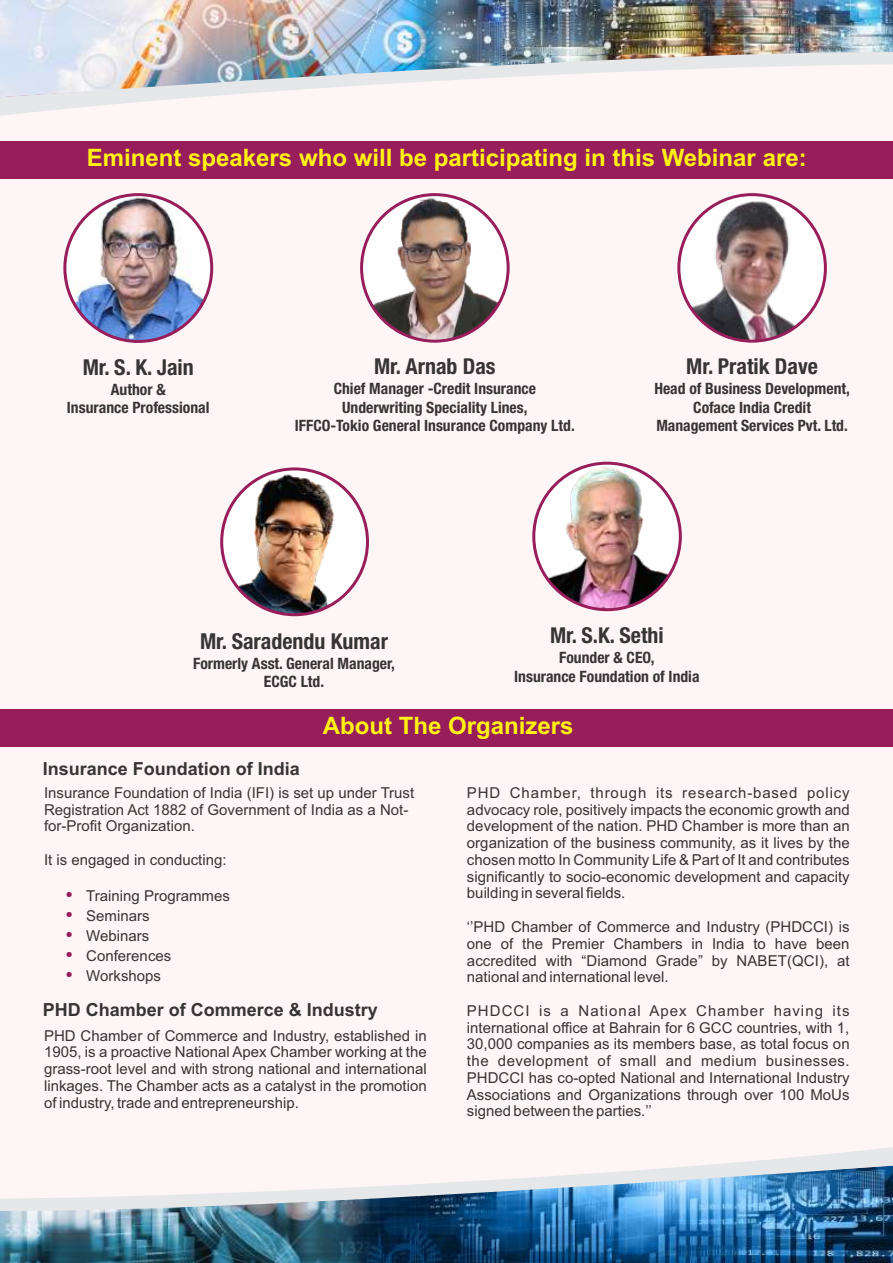
<style>
.page{position:relative;width:893px;height:1263px;background:#fef5f7}
.page>*{position:absolute;margin:0;border:0;box-sizing:border-box;transform-origin:0 0}
.t1{font:700 24px "Arial";color:#fff212}
.t2{font:700 condensed 21.9px "Helvetica Neue LT Com";color:#373435}
.t3{font:700 18px "Arial";color:#373435}
.t4{font:700 condensed 15.6px/18.5px "Helvetica Neue LT Com";color:#373435;text-align:center}
.t5{font:15px/16.8px "Arial";color:#373435;text-align:justify}
</style>
<div class="page">
<div style="left:0;top:141px;width:893px;height:37px;background:#981e5b"></div>
<div style="left:0;top:709px;width:893px;height:37px;background:#981e5b"></div>
<svg style="left:222px;top:469px;width:145px;height:146px"></svg>
<img style="left:236px;top:471px;width:125px;height:144px">
<div style="left:220px;top:467px;width:149px;height:149px;border:3px solid #981e5b;border-radius:50%"></div>
<img style="left:537px;top:466px;width:143px;height:144px">
<div style="left:532px;top:462px;width:150px;height:149px;border:3px solid #981e5b;border-radius:50%"></div>
<img style="left:65px;top:195px;width:147px;height:146px;border-radius:50%">
<div style="left:63px;top:193px;width:150px;height:150px;border:3px solid #981e5b;border-radius:50%"></div>
<svg style="left:362px;top:195px;width:146px;height:146px"></svg>
<img style="left:372px;top:195px;width:129px;height:146px">
<div style="left:360px;top:193px;width:150px;height:150px;border:3px solid #981e5b;border-radius:50%"></div>
<img style="left:679px;top:201px;width:146px;height:140px">
<div style="left:677px;top:193px;width:150px;height:150px;border:3px solid #981e5b;border-radius:50%"></div>
<img style="left:0;top:0;width:411px;height:51px">
<img style="left:411px;top:0;width:482px;height:51px">
<img style="left:0;top:51px;width:893px;height:65px">
<img style="left:0;top:1212px;width:321px;height:51px">
<img style="left:321px;top:1212px;width:572px;height:51px">
<svg style="left:0;top:1147px;width:893px;height:65px"></svg>
<h1 class="t1" style="left:87px;top:148px;width:721px">Eminent speakers who will be participating in this Webinar are:</h1>
<h2 class="t2" style="left:83px;top:359px;width:113px">Mr. S. K. Jain</h2>
<p class="t4" style="left:67px;top:382px;width:144px">Author &amp;<br>Insurance Professional</p>
<h2 class="t2" style="left:374px;top:359px;width:123px">Mr. Arnab Das</h2>
<p class="t4" style="left:295px;top:382px;width:281px">Chief Manager -Credit Insurance<br>Underwriting Speciality Lines,<br>IFFCO-Tokio General Insurance Company Ltd.</p>
<h2 class="t2" style="left:686px;top:359px;width:133px">Mr. Pratik Dave</h2>
<p class="t4" style="left:654px;top:382px;width:197px">Head of Business Development,<br>Coface India Credit<br>Management Services Pvt. Ltd.</p>
<h2 class="t2" style="left:200px;top:633px;width:189px">Mr. Saradendu Kumar</h2>
<p class="t4" style="left:193px;top:656px;width:203px">Formerly Asst. General Manager,<br>ECGC Ltd.</p>
<h2 class="t2" style="left:550px;top:627px;width:115px">Mr. S.K. Sethi</h2>
<p class="t4" style="left:514px;top:650px;width:187px">Founder &amp; CEO,<br>Insurance Foundation of India</p>
<h1 class="t1" style="left:323px;top:716px;width:252px">About The Organizers</h1>
<p class="t3" style="left:43px;top:762px;width:259px">Insurance Foundation of India</p>
<p class="t5" style="left:44px;top:786px;width:372px;text-align:left">Insurance Foundation of India (IFI) is set up under Trust<br>Registration Act 1882 of Government of India as a Not&shy;for-Profit Organization.</p>
<p class="t5" style="left:44px;top:853px;width:184px">It is engaged in conducting:</p>
<p class="t5" style="left:86px;top:887px;width:145px;line-height:20px;text-align:left">Training Programmes<br>Seminars<br>Webinars<br>Conferences<br>Workshops</p>
<p class="t3" style="left:43px;top:1003px;width:337px">PHD Chamber of Commerce &amp; Industry</p>
<p class="t5" style="left:44px;top:1028px;width:384px">PHD Chamber of Commerce and Industry, established in 1905, is a proactive National Apex Chamber working at the grass-root level and with strong national and international linkages. The Chamber acts as a catalyst in the promotion of industry, trade and entrepreneurship.</p>
<p class="t5" style="left:467px;top:786px;width:384px">PHD Chamber, through its research-based policy advocacy role, positively impacts the economic growth and development of the nation. PHD Chamber is more than an organization of the business community, as it lives by the chosen motto In Community Life &amp; Part of It and contributes significantly to socio-economic development and capacity building in several fields.</p>
<p class="t5" style="left:467px;top:920px;width:384px">‘’PHD Chamber of Commerce and Industry (PHDCCI) is one of the Premier Chambers in India to have been accredited with “Diamond Grade” by NABET(QCI), at national and international level.</p>
<p class="t5" style="left:467px;top:1003px;width:384px">PHDCCI is a National Apex Chamber having its international office at Bahrain for 6 GCC countries, with 1, 30,000 companies as its members base, as total focus on the development of small and medium businesses.<br>PHDCCI has co-opted National and International Industry Associations and Organizations through over 100 MoUs signed between the parties.’’</p>
</div>
